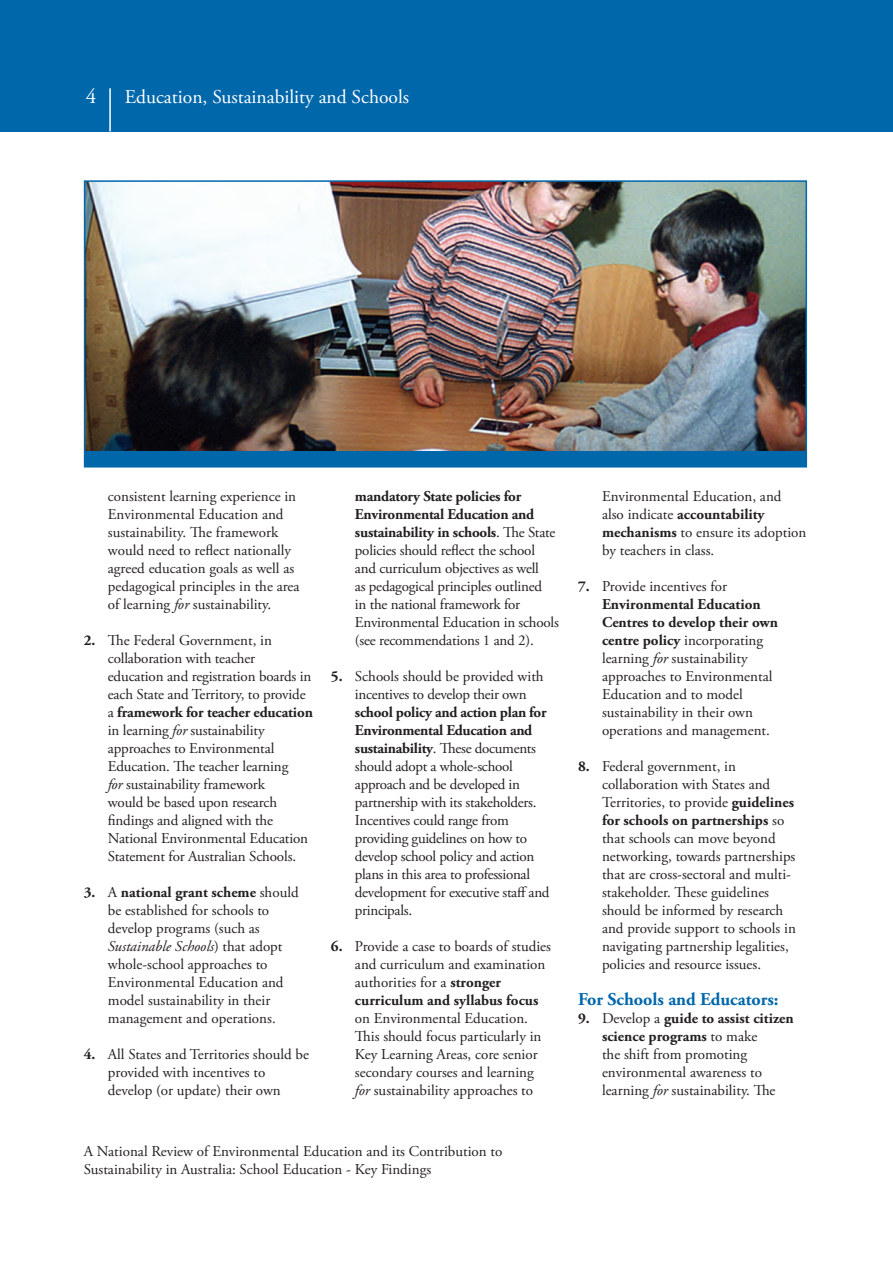
<style>
.page{position:relative;width:893px;height:1266px;background:#fff}
.page>*{position:absolute;margin:0;border:0;box-sizing:border-box;transform-origin:0 0}
.t1{font:19.5px "Adobe Garamond Pro";color:#fff}
.t2{font:700 18px "Adobe Garamond Pro";color:#0067aa}
.t3{font:15px/18px "Adobe Garamond Pro";color:#231f20}
.t4{font:15px/18px "Adobe Garamond Pro";letter-spacing:-.02em;color:#231f20;text-align:center}
.s1{font-style:italic}
.s2{font-weight:700}
</style>
<div class="page">
<div style="left:0;top:0;width:893px;height:131px;background:#0067aa"></div>
<hr style="left:109px;top:88px;width:2px;height:43px;background:#fff">
<div style="left:85px;top:181px;width:721px;height:285px;background:#0067aa"></div>
<img style="left:87px;top:183px;width:717px;height:267px">
<div style="left:84px;top:180px;width:723px;height:287px;border:2px solid #0067aa"></div>
<h1 class="t1" style="left:125px;top:85px;width:286px">Education, Sustainability and Schools</h1>
<p class="t3" style="left:108px;top:487px;width:193px">consistent learning experience in Environmental Education and sustainability. The framework would need to reflect nationally agreed education goals as well as pedagogical principles in the area of learning <span class="s1">for</span> sustainability.</p>
<p class="t3" style="left:108px;top:631px;width:206px;text-indent:-24px"><span class="s2">2.</span> The Federal Government, in collaboration with teacher education and registration boards in each State and Territory, to provide a <span class="s2">framework for teacher education </span>in learning <span class="s1">for</span> sustainability approaches to Environmental<br>Education. The teacher learning<br><span class="s1">for</span> sustainability framework<br>would be based upon research findings and aligned with the<br>National Environmental Education<br>Statement for Australian Schools.</p>
<p class="t3" style="left:108px;top:883px;width:192px;text-indent:-24px"><span class="s2">3.</span> A <span class="s2">national grant scheme</span> should be established for schools to develop programs (such as<br><span class="s1">Sustainable Schools</span>) that adopt whole-school approaches to<br>Environmental Education and model sustainability in their management and operations.</p>
<p class="t3" style="left:108px;top:1045px;width:203px;text-indent:-24px"><span class="s2">4.</span> All States and Territories should be provided with incentives to develop (or update) their own</p>
<p class="t3" style="left:355px;top:487px;width:205px"><span class="s2">mandatory State policies for Environmental Education and sustainability in schools</span>. The State policies should reflect the school and curriculum objectives as well<br>as pedagogical principles outlined<br>in the national framework for Environmental Education in schools (see recommendations 1 and 2).</p>
<p class="t4" style="left:331px;top:667px;width:214px"><span class="s2">5.</span> Schools should be provided with incentives to develop their own</p>
<p class="t4" style="left:355px;top:703px;width:196px;text-align:left"><span class="s2">school policy and action plan for<br>Environmental Education and sustainability</span>. These documents should adopt a whole-school approach and be developed in partnership with its stakeholders.<br>Incentives could range from providing guidelines on how to develop school policy and action plans in this area to professional development for executive staff and principals.</p>
<p class="t3" style="left:355px;top:937px;width:198px;text-indent:-24px"><span class="s2">6.</span> Provide a case to boards of studies and curriculum and examination authorities for a <span class="s2">stronger curriculum and syllabus focus</span></p>
<p class="t3" style="left:355px;top:1009px;width:188px">on Environmental Education.<br>This should focus particularly in<br>Key Learning Areas, core senior secondary courses and learning <span class="s1">for</span> sustainability approaches to</p>
<p class="t3" style="left:84px;top:1142px;width:420px">A National Review of Environmental Education and its Contribution to<br>Sustainability in Australia: School Education - Key Findings</p>
<p class="t3" style="left:602px;top:487px;width:206px">Environmental Education, and also indicate <span class="s2">accountability mechanisms</span> to ensure its adoption by teachers in class.</p>
<p class="t3" style="left:602px;top:577px;width:177px;text-indent:-24px"><span class="s2">7.</span> Provide incentives for<br><span class="s2">Environmental Education<br>Centres to develop their own centre policy</span> incorporating learning <span class="s1">for</span> sustainability approaches to Environmental<br>Education and to model sustainability in their own operations and management.</p>
<p class="t3" style="left:602px;top:757px;width:195px;text-indent:-24px"><span class="s2">8.</span> Federal government, in collaboration with States and<br>Territories, to provide <span class="s2">guidelines for schools on partnerships</span> so that schools can move beyond networking, towards partnerships that are cross-sectoral and multi&shy;stakeholder. These guidelines should be informed by research and provide support to schools in navigating partnership legalities, policies and resource issues.</p>
<p class="t2" style="left:578px;top:988px;width:202px">For Schools and Educators:</p>
<p class="t3" style="left:602px;top:1009px;width:193px;text-indent:-24px"><span class="s2">9.</span> Develop a <span class="s2">guide to assist citizen science programs</span> to make<br>the shift from promoting environmental awareness to learning <span class="s1">for</span> sustainability. The</p>
</div>
